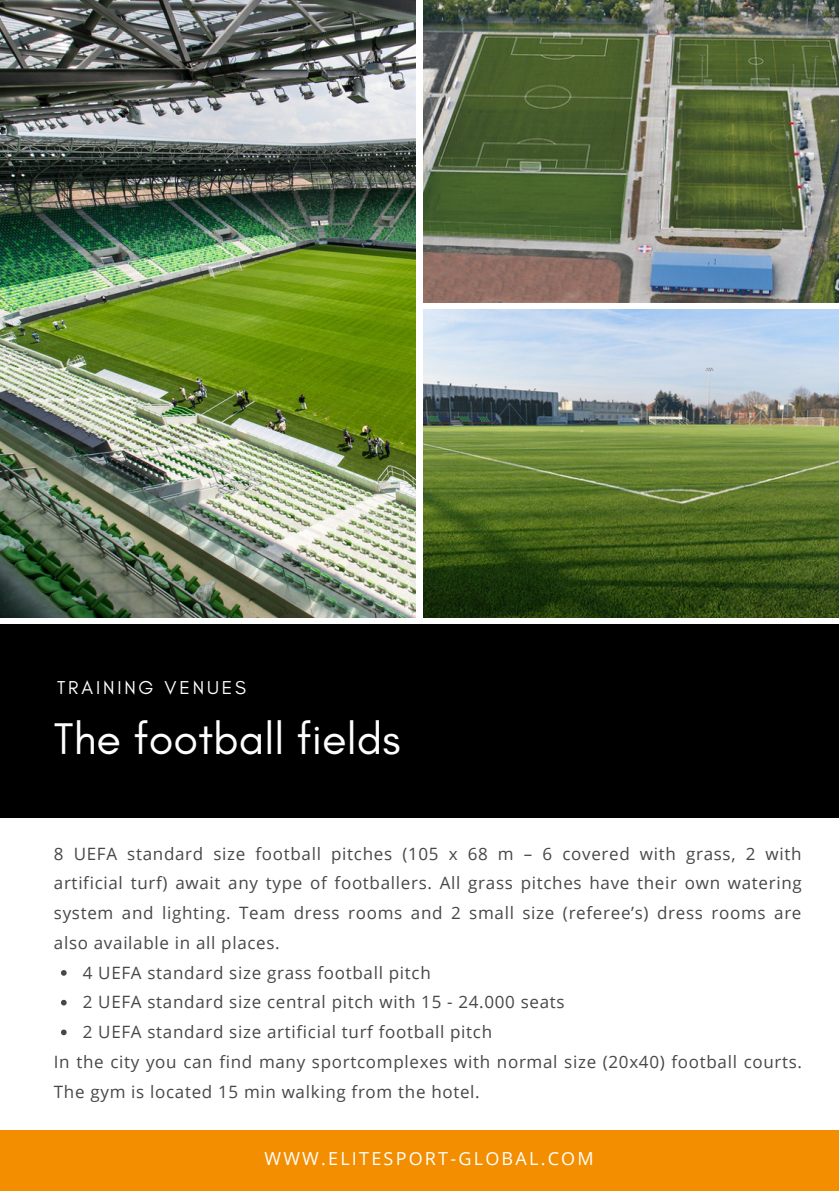
<style>
.page{position:relative;width:839px;height:1191px;background:#fff}
.page>*{position:absolute;margin:0;border:0;box-sizing:border-box;transform-origin:0 0}
.t1{font:45px "Glacial Indifference";color:#fff}
.t2{font:19px "Glacial Indifference";letter-spacing:.15em;color:#fff}
.t3{font:18px "Open Sans";letter-spacing:.125em;color:#fff}
.t4{font:17px/29.8px "Open Sans";letter-spacing:.04em;color:#474747}
</style>
<div class="page">
<svg style="left:61px;top:970px;width:6px;height:6px"></svg>
<svg style="left:61px;top:1000px;width:6px;height:5px"></svg>
<svg style="left:61px;top:1030px;width:6px;height:5px"></svg>
<div style="left:0;top:624px;width:838px;height:194px;background:#000"></div>
<img style="left:0;top:0;width:415px;height:617px">
<img style="left:423px;top:0;width:415px;height:302px">
<img style="left:423px;top:310px;width:415px;height:307px">
<div style="left:0;top:1131px;width:838px;height:60px;background:#f28e00"></div>
<p class="t2" style="left:57px;top:676px;width:190px">TRAINING VENUES</p>
<h1 class="t1" style="left:54px;top:711px;width:348px">The football fields</h1>
<p class="t4" style="left:54px;top:838px;width:749px;text-align:justify">8 UEFA standard size football pitches (105 x 68 m – 6 covered with grass, 2 with artificial turf) await any type of footballers. All grass pitches have their own watering system and lighting. Team dress rooms and 2 small size (referee’s) dress rooms are also available in all places.</p>
<p class="t4" style="left:83px;top:957px;width:483px">4 UEFA standard size grass football pitch<br>2 UEFA standard size central pitch with 15 - 24.000 seats<br>2 UEFA standard size artificial turf football pitch</p>
<p class="t4" style="left:54px;top:1046px;width:749px">In the city you can find many sportcomplexes with normal size (20x40) football courts.<br>The gym is located 15 min walking from the hotel.</p>
<p class="t3" style="left:264px;top:1146px;width:331px">WWW.ELITESPORT-GLOBAL.COM</p>
</div>
